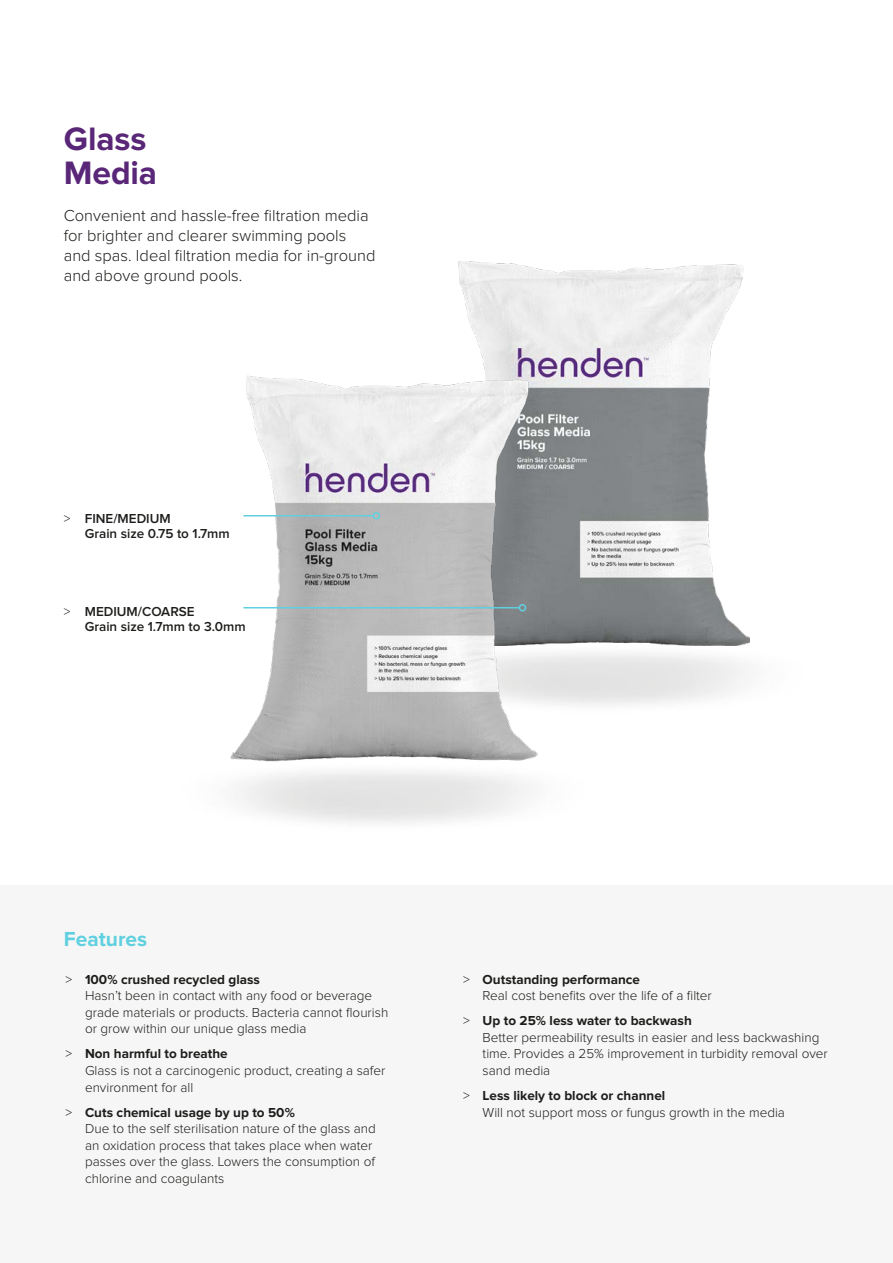
<style>
.page{position:relative;width:893px;height:1263px;background:#fff}
.page>*{position:absolute;margin:0;border:0;box-sizing:border-box;transform-origin:0 0}
.MAIN_HEADER{font:700 33.6px/34.7px "Proxima Nova";letter-spacing:-.005em;color:#592678}
.FOOTER_HEADER{font:700 21px "Proxima Nova";color:#5fd0df}
.COPY{font:300 16.5px/19.8px "Proxima Nova";color:#1d1d1b}
.t1{font:300 13.5px/16.5px "Proxima Nova";color:#1d1d1b}
.t2{font:600 13.5px/15px "Proxima Nova";color:#1d1d1b}
.s1{font-weight:300}
.s2{font-weight:700}
</style>
<div class="page">
<div style="left:0;top:885px;width:893px;height:378px;background:#f6f6f6"></div>
<img style="left:458px;top:262px;width:292px;height:384px">
<img style="left:230px;top:367px;width:317px;height:395px">
<hr style="left:243px;top:515px;width:130px;height:1px;background:#5fd0df">
<div style="left:373px;top:512px;width:7px;height:7px;border:2px solid #5fd0df;border-radius:50%"></div>
<hr style="left:243px;top:607px;width:276px;height:1px;background:#5fd0df">
<div style="left:519px;top:604px;width:7px;height:7px;border:2px solid #5fd0df;border-radius:50%"></div>
<p class="MAIN_HEADER" style="left:64px;top:122px;width:95px">Glass<br>Media</p>
<p class="COPY" style="left:64px;top:207px;width:313px">Convenient and hassle-free filtration media for brighter and clearer swimming pools and spas. Ideal filtration media for in-ground and above ground pools.</p>
<p class="t2" style="left:85px;top:511px;width:146px;text-indent:-21px"><span class="s1">&gt;</span> FINE/MEDIUM<br>Grain size 0.75 to 1.7mm</p>
<p class="t2" style="left:85px;top:604px;width:162px;text-indent:-21px"><span class="s1">&gt;</span> MEDIUM/COARSE<br>Grain size 1.7mm to 3.0mm</p>
<p class="FOOTER_HEADER" style="left:64px;top:927px;width:85px">Features</p>
<p class="t1" style="left:85px;top:972px;width:305px;text-indent:-20px">&gt; <span class="s2">100% crushed recycled glass<br></span>Hasn’t been in contact with any food or beverage grade materials or products. Bacteria cannot flourish or grow within our unique glass media</p>
<p class="t1" style="left:85px;top:1046px;width:302px;text-indent:-20px">&gt; <span class="s2">Non harmful to breathe<br></span>Glass is not a carcinogenic product, creating a safer environment for all</p>
<p class="t1" style="left:85px;top:1104px;width:292px;text-indent:-20px">&gt; <span class="s2">Cuts chemical usage by up to 50%<br></span>Due to the self sterilisation nature of the glass and an oxidation process that takes place when water passes over the glass. Lowers the consumption of chlorine and coagulants</p>
<p class="t1" style="left:483px;top:972px;width:231px;text-indent:-20px">&gt; <span class="s2">Outstanding performance<br></span>Real cost benefits over the life of a filter</p>
<p class="t1" style="left:483px;top:1013px;width:347px;text-indent:-20px">&gt; <span class="s2">Up to 25% less water to backwash<br></span>Better permeability results in easier and less backwashing time. Provides a 25% improvement in turbidity removal over sand media</p>
<p class="t1" style="left:483px;top:1088px;width:304px;text-indent:-20px">&gt; <span class="s2">Less likely to block or channel<br></span>Will not support moss or fungus growth in the media</p>
</div>
